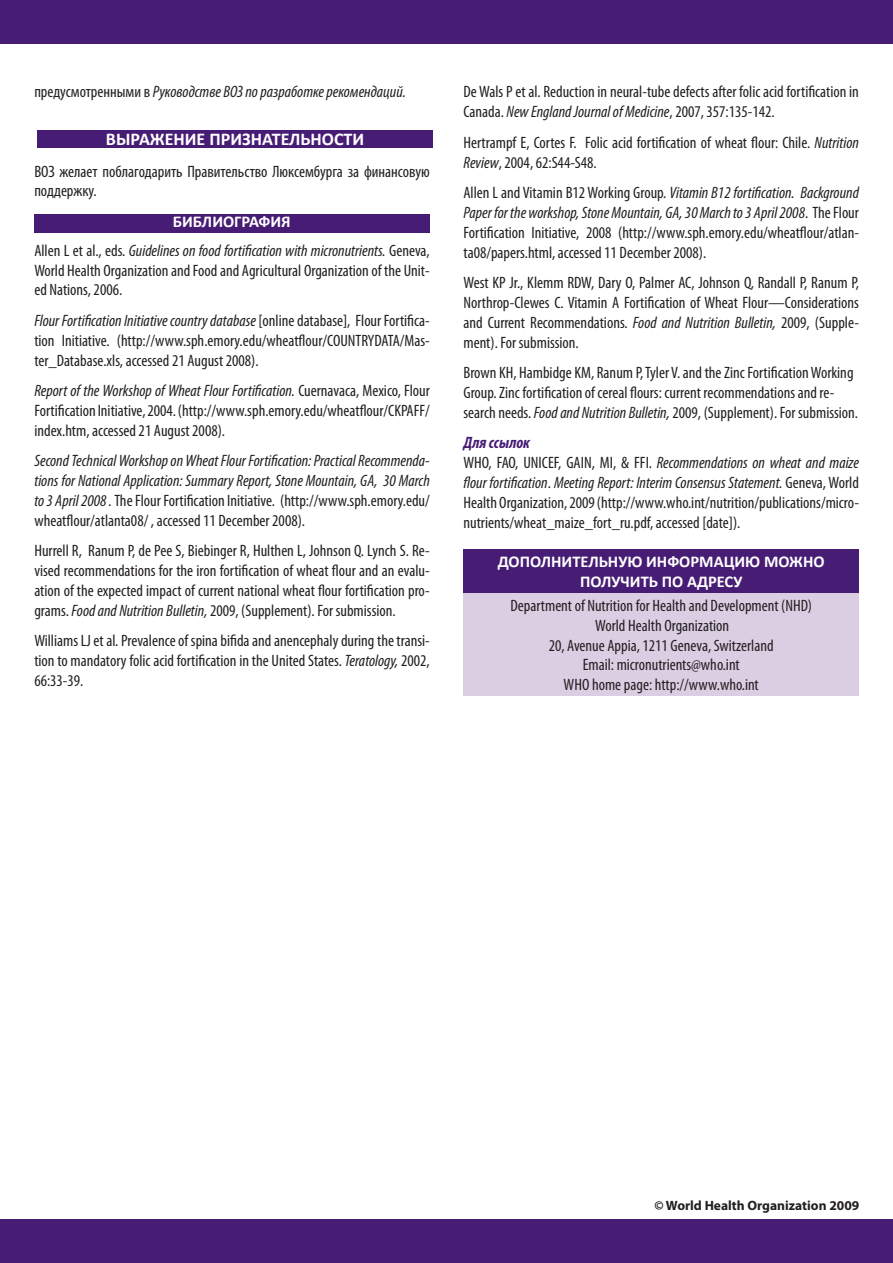
<style>
.page{position:relative;width:893px;height:1263px;background:#fff}
.page>*{position:absolute;margin:0;border:0;box-sizing:border-box;transform-origin:0 0}
.t1{font:700 18px "Calibri";color:#fff}
.t2{font:condensed 16.5px/19.8px "Myriad Pro";color:#231f20;text-align:justify}
.t3{font:italic condensed 16.5px/19.8px "Myriad Pro";color:#231f20;text-align:justify}
.t4{font:700 16.5px/19.8px "Calibri";color:#fff;text-align:center}
.t5{font:italic 700 condensed 16.5px "Myriad Pro";color:#471c74}
.t6{font:700 13.5px "Myriad Pro";color:#231f20}
.s1{font-style:normal}
.s2{font-style:italic}
</style>
<div class="page">
<div style="left:0;top:0;width:893px;height:43px;background:#471c74"></div>
<div style="left:0;top:1220px;width:893px;height:43px;background:#471c74"></div>
<div style="left:463px;top:593px;width:396px;height:103px;background:#dbcee3"></div>
<div style="left:463px;top:549px;width:396px;height:44px;background:#471c74"></div>
<div style="left:37px;top:130px;width:396px;height:18px;background:#471c74"></div>
<div style="left:34px;top:215px;width:395px;height:18px;background:#471c74"></div>
<p class="t3" style="left:34px;top:82px;width:373px"><span class="s1">предусмотренными в</span> Руководстве ВОЗ по разработке рекомендаций.</p>
<p class="t1" style="left:106px;top:128px;width:260px">ВЫРАЖЕНИЕ ПРИЗНАТЕЛЬНОСТИ</p>
<p class="t2" style="left:34px;top:161px;width:397px">ВОЗ желает поблагодарить Правительство Люксембурга за финансовую поддержку.</p>
<p class="t4" style="left:173px;top:211px;width:119px">БИБЛИОГРАФИЯ</p>
<p class="t2" style="left:34px;top:240px;width:397px">Allen L et al., eds. <span class="s2">Guidelines on food fortification with micronutrients.</span> Geneva, World Health Organization and Food and Agricultural Organization of the Unit&shy;ed Nations, 2006.</p>
<p class="t2" style="left:34px;top:310px;width:397px"><span class="s2">Flour Fortification Initiative country database</span> [online database], Flour Fortifica&shy;tion Initiative. (http://www.sph.emory.edu/wheatflour/COUNTRYDATA/Mas&shy;ter_Database.xls, accessed 21 August 2008).</p>
<p class="t2" style="left:34px;top:381px;width:397px"><span class="s2">Report of the Workshop of Wheat Flour Fortification.</span> Cuernavaca, Mexico, Flour Fortification Initiative, 2004. (http://www.sph.emory.edu/wheatflour/CKPAFF/ index.htm, accessed 21 August 2008).</p>
<p class="t3" style="left:34px;top:451px;width:397px">Second Technical Workshop on Wheat Flour Fortification: Practical Recommenda&shy;tions for National Application: Summary Report, Stone Mountain, GA, 30 March to 3 April 2008 . <span class="s1">The Flour Fortification Initiative. (http://www.sph.emory.edu/ wheatflour/atlanta08/ , accessed 11 December 2008).</span></p>
<p class="t2" style="left:34px;top:541px;width:397px">Hurrell R, Ranum P, de Pee S, Biebinger R, Hulthen L, Johnson Q. Lynch S. Re&shy;vised recommendations for the iron fortification of wheat flour and an evalu&shy;ation of the expected impact of current national wheat flour fortification pro&shy;grams. <span class="s2">Food and Nutrition Bulletin,</span> 2009, (Supplement). For submission.</p>
<p class="t2" style="left:34px;top:631px;width:397px">Williams LJ et al. Prevalence of spina bifida and anencephaly during the transi&shy;tion to mandatory folic acid fortification in the United States. <span class="s2">Teratology,</span> 2002, 66:33-39.</p>
<p class="t2" style="left:463px;top:82px;width:397px">De Wals P et al. Reduction in neural-tube defects after folic acid fortification in<br>Canada. <span class="s2">New England Journal of Medicine</span>, 2007, 357:135-142.</p>
<p class="t2" style="left:463px;top:132px;width:397px">Hertrampf E, Cortes F. Folic acid fortification of wheat flour: Chile. <span class="s2">Nutrition<br>Review</span>, 2004, 62:S44-S48.</p>
<p class="t2" style="left:463px;top:183px;width:397px">Allen L and Vitamin B12 Working Group. <span class="s2">Vitamin B12 fortification. Background Paper for the workshop,Stone Mountain, GA, 30 March to 3 April 2008</span>. The Flour Fortification Initiative, 2008 (http://www.sph.emory.edu/wheatflour/atlan&shy;ta08/papers.html, accessed 11 December 2008).</p>
<p class="t2" style="left:463px;top:273px;width:397px">West KP Jr., Klemm RDW, Dary O, Palmer AC, Johnson Q, Randall P, Ranum P, Northrop-Clewes C. Vitamin A Fortification of Wheat Flour—Considerations and Current Recommendations. <span class="s2">Food and Nutrition Bulletin,</span> 2009, (Supple&shy;ment). For submission.</p>
<p class="t2" style="left:463px;top:363px;width:396px;text-align:left">Brown KH, Hambidge KM, Ranum P, Tyler V. and the Zinc Fortification Working<br>Group. Zinc fortification of cereal flours: current recommendations and re&shy;search needs. <span class="s2">Food and Nutrition Bulletin,</span> 2009, (Supplement). For submission.</p>
<p class="t5" style="left:463px;top:433px;width:68px">Для ссылок</p>
<p class="t2" style="left:463px;top:453px;width:397px">WHO, FAO, UNICEF, GAIN, MI, &amp; FFI. <span class="s2">Recommendations on wheat and maize flour fortification</span>. <span class="s2">Meeting Report: Interim Consensus Statement.</span> Geneva, World Health Organization, 2009 (http://www.who.int/nutrition/publications/micro&shy;nutrients/wheat_maize_fort_ru.pdf, accessed [date]).</p>
<p class="t4" style="left:498px;top:551px;width:328px">ДОПОЛНИТЕЛЬНУЮ ИНФОРМАЦИЮ МОЖНО<br>ПОЛУЧИТЬ ПО АДРЕСУ</p>
<p class="t2" style="left:510px;top:595px;width:303px">Department of Nutrition for Health and Development (NHD)</p>
<p class="t2" style="left:595px;top:615px;width:136px">World Health Organization</p>
<p class="t2" style="left:549px;top:635px;width:226px">20, Avenue Appia, 1211 Geneva, Switzerland</p>
<p class="t2" style="left:583px;top:655px;width:159px">Email: micronutrients@who.int</p>
<p class="t2" style="left:564px;top:675px;width:197px">WHO home page: http://www.who.int</p>
<p class="t6" style="left:654px;top:1196px;width:206px">© World Health Organization 2009</p>
</div>
